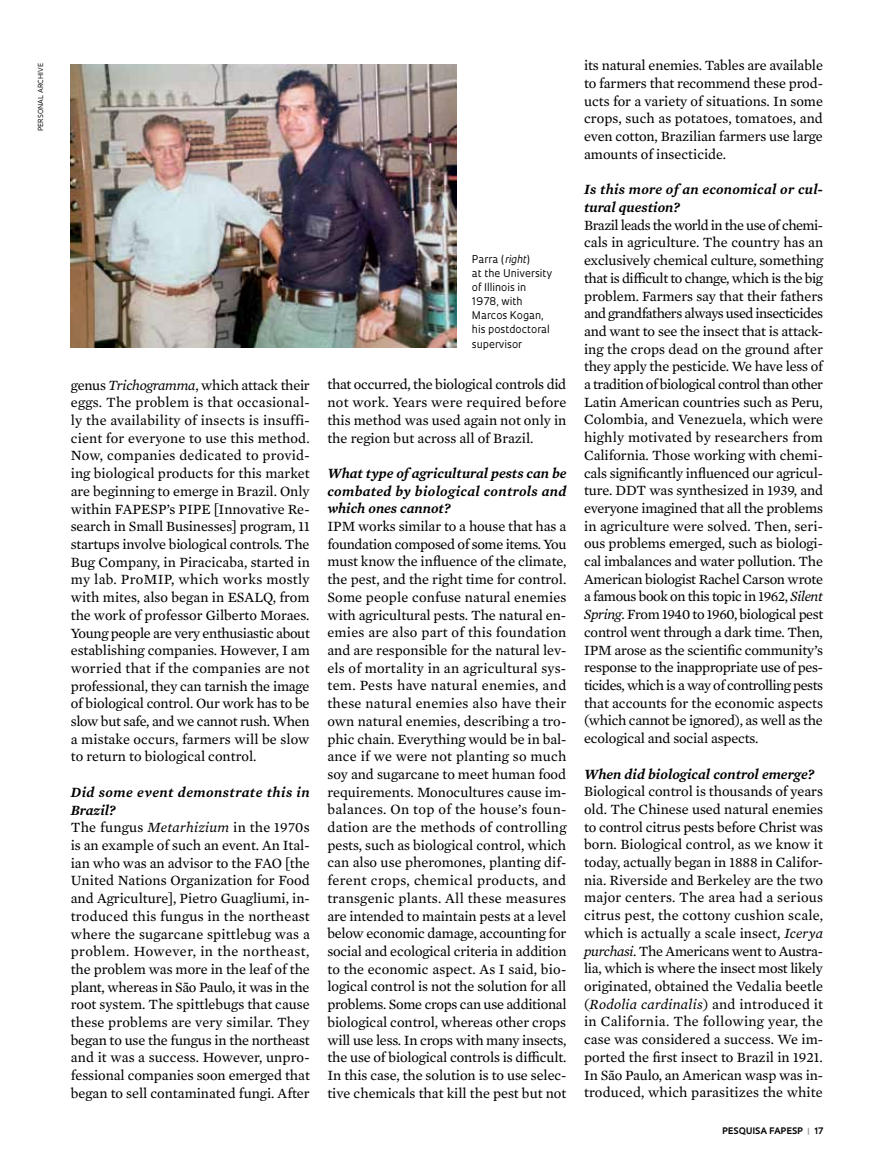
<style>
.page{position:relative;width:885px;height:1169px;background:#fff}
.page>*{position:absolute;margin:0;border:0;box-sizing:border-box;transform-origin:0 0}
.t1{font:14.4px/17.7px "Mercury Text G2";color:#000;text-align:justify}
.t2{font:italic 600 14.4px/17.7px "Mercury Text G2";color:#000;text-align:justify}
.t3{font:10.35px/14.1px "Oculum";color:#000}
.t4{font:700 8.7px "Oculum";letter-spacing:.015em;color:#000}
.t5{font:6.75px "Oculum";letter-spacing:.02em;color:#000}
.s1{font-style:italic}
.s2{font-weight:600;font-style:italic}
.s3{color:#939598}
</style>
<div class="page">
<img style="left:71px;top:64px;width:385px;height:283px">
<p class="t5" style="left:36px;top:131px;width:69px;rotate:-90deg">Personal archive</p>
<p class="t1" style="left:71px;top:375px;width:241px">genus <span class="s1">Trichogramma</span>, which attack their eggs. The problem is that occasional&shy;ly the availability of insects is insuffi&shy;cient for everyone to use this method.<br>Now, companies dedicated to provid&shy;ing biological products for this market are beginning to emerge in Brazil. Only within FAPESP’s PIPE [Innovative Re&shy;search in Small Businesses] program, 11 startups involve biological controls. The Bug Company, in Piracicaba, started in my lab. ProMIP, which works mostly with mites, also began in ESALQ, from the work of professor Gilberto Moraes.<br>Young people are very enthusiastic about establishing companies. However, I am worried that if the companies are not professional, they can tarnish the image of biological control. Our work has to be slow but safe, and we cannot rush. When a mistake occurs, farmers will be slow to return to biological control.</p>
<p class="t1" style="left:71px;top:782px;width:241px;text-align:left"><span class="s2">Did some event demonstrate this in Brazil?<br></span>The fungus <span class="s1">Metarhizium</span> in the 1970s is an example of such an event. An Ital&shy;ian who was an advisor to the FAO [the United Nations Organization for Food and Agriculture], Pietro Guagliumi, in&shy;troduced this fungus in the northeast where the sugarcane spittlebug was a problem. However, in the northeast, the problem was more in the leaf of the plant, whereas in São Paulo, it was in the root system. The spittlebugs that cause these problems are very similar. They began to use the fungus in the northeast and it was a success. However, unpro&shy;fessional companies soon emerged that began to sell contaminated fungi. After</p>
<p class="t3" style="left:472px;top:251px;width:82px">Parra (<span class="s1">right</span>)<br>at the University of Illinois in<br>1978, with<br>M arcos Kogan, his postdoctoral supervisor</p>
<p class="t1" style="left:327px;top:375px;width:240px">that occurred, the biological controls did not work. Years were required before this method was used again not only in the region but across all of Brazil.</p>
<p class="t2" style="left:327px;top:463px;width:241px">What type of agricultural pests can be combated by biological controls and which ones cannot?</p>
<p class="t1" style="left:327px;top:516px;width:241px">IPM works similar to a house that has a foundation composed of some items. You must know the influence of the climate, the pest, and the right time for control.<br>Some people confuse natural enemies with agricultural pests. The natural en&shy;emies are also part of this foundation and are responsible for the natural lev&shy;els of mortality in an agricultural sys&shy;tem. Pests have natural enemies, and these natural enemies also have their own natural enemies, describing a tro&shy;phic chain. Everything would be in bal&shy;ance if we were not planting so much soy and sugarcane to meet human food requirements. Monocultures cause im&shy;balances. On top of the house’s foun&shy;dation are the methods of controlling pests, such as biological control, which can also use pheromones, planting dif&shy;ferent crops, chemical products, and transgenic plants. All these measures are intended to maintain pests at a level below economic damage, accounting for social and ecological criteria in addition to the economic aspect. As I said, bio&shy;logical control is not the solution for all problems. Some crops can use additional biological control, whereas other crops will use less. In crops with many insects, the use of biological controls is difficult.<br>In this case, the solution is to use selec&shy;tive chemicals that kill the pest but not</p>
<p class="t1" style="left:584px;top:56px;width:240px">its natural enemies. Tables are available to farmers that recommend these prod&shy;ucts for a variety of situations. In some crops, such as potatoes, tomatoes, and even cotton, Brazilian farmers use large amounts of insecticide.</p>
<p class="t2" style="left:584px;top:180px;width:241px">Is this more of an economical or cul&shy;tural question?</p>
<p class="t1" style="left:584px;top:215px;width:241px">Brazil leads the world in the use of chemi&shy;cals in agriculture. The country has an exclusively chemical culture, something that is difficult to change, which is the big problem. Farmers say that their fathers and grandfathers always used insecticides and want to see the insect that is attack&shy;ing the crops dead on the ground after they apply the pesticide. We have less of a tradition of biological control than other Latin American countries such as Peru, Colombia, and Venezuela, which were highly motivated by researchers from California. Those working with chemi&shy;cals significantly influenced our agricul&shy;ture. DDT was synthesized in 1939, and everyone imagined that all the problems in agriculture were solved. Then, seri&shy;ous problems emerged, such as biologi&shy;cal imbalances and water pollution. The American biologist Rachel Carson wrote a famous book on this topic in 1962, <span class="s1">Silent Spring</span>. From 1940 to 1960, biological pest control went through a dark time. Then, IPM arose as the scientific community’s response to the inappropriate use of pes&shy;ticides, which is a way of controlling pests that accounts for the economic aspects (which cannot be ignored), as well as the ecological and social aspects.</p>
<p class="t2" style="left:584px;top:764px;width:232px">When did biological control emerge?</p>
<p class="t1" style="left:584px;top:782px;width:241px">Biological control is thousands of years old. The Chinese used natural enemies to control citrus pests before Christ was born. Biological control, as we know it today, actually began in 1888 in Califor&shy;nia. Riverside and Berkeley are the two major centers. The area had a serious citrus pest, the cottony cushion scale, which is actually a scale insect, <span class="s1">Icerya purchasi</span>. The Americans went to Austra&shy;lia, which is where the insect most likely originated, obtained the Vedalia beetle (<span class="s1">Rodolia cardinalis</span>) and introduced it in California. The following year, the case was considered a success. We im&shy;ported the first insect to Brazil in 1921.<br>In São Paulo, an American wasp was in&shy;troduced, which parasitizes the white</p>
<p class="t4" style="left:722px;top:1124px;width:102px">PESQUISA FAPESP <span class="s3">|</span> 17</p>
</div>
